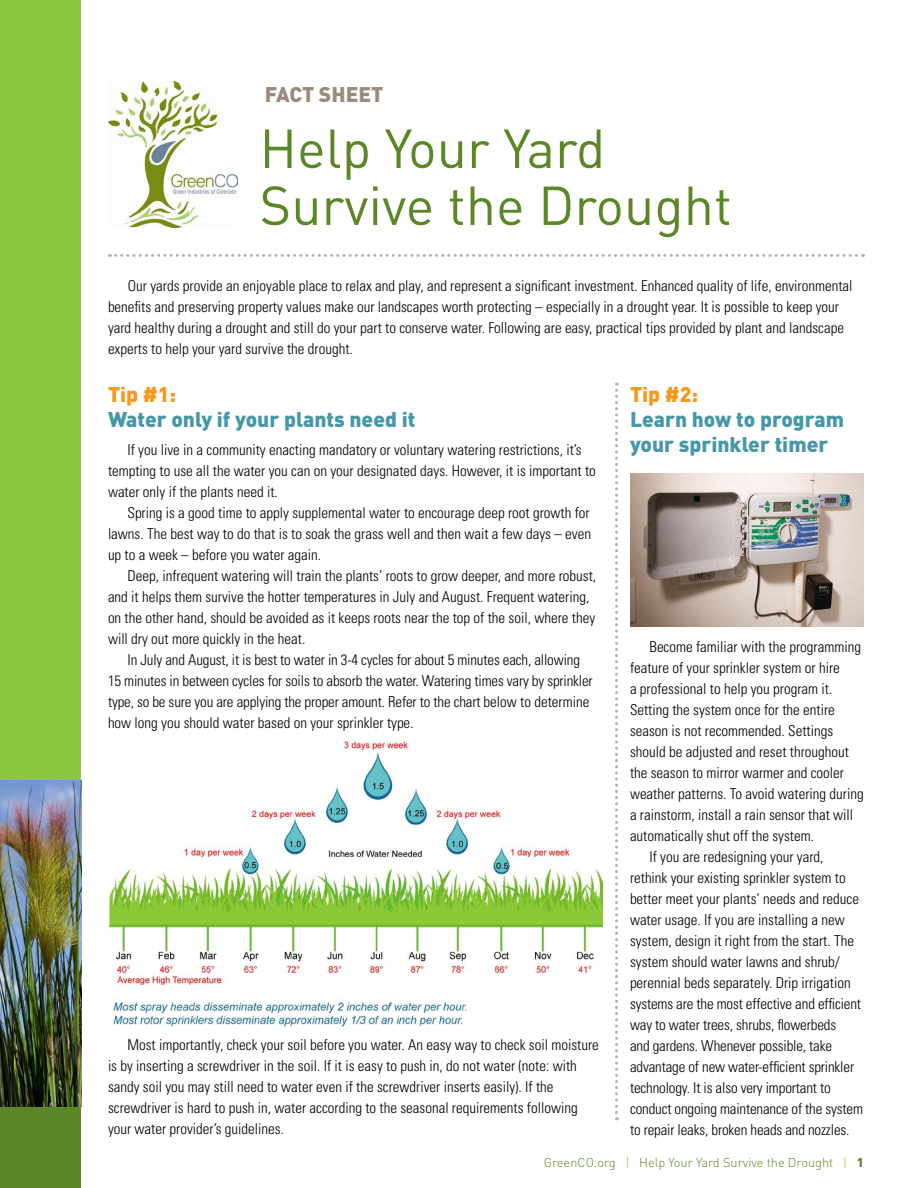
<style>
.page{position:relative;width:918px;height:1188px;background:#fff}
.page>*{position:absolute;margin:0;border:0;box-sizing:border-box;transform-origin:0 0}
.t1{font:54px/57px "DIN";color:#5c8727}
.t2{font:900 21px/25.2px "DIN";color:#4697a8}
.t3{font:900 21px "DIN";color:#f8971d}
.t4{font:900 21px "DIN";color:#9a8b7d}
.t5{font:300 condensed 15px/21px "Univers";color:#000}
.t6{font:300 12.75px "DIN";color:#5c8727}
.s1{color:#f8971d}
.s2{font-weight:900}
</style>
<div class="page">
<div style="left:0;top:0;width:81px;height:1107px;background:#8dc63f"></div>
<img style="left:108px;top:81px;width:130px;height:146px">
<svg style="left:615px;top:383px;width:3px;height:737px"></svg>
<img style="left:630px;top:473px;width:234px;height:154px">
<svg style="left:110px;top:254px;width:746px;height:3px"></svg>
<div style="left:0;top:1107px;width:81px;height:81px;background:#5c8727"></div>
<img style="left:0;top:780px;width:81px;height:327px">
<img style="left:108px;top:740px;width:495px;height:287px">
<h2 class="t4" style="left:265px;top:80px;width:120px">FACT SHEET</h2>
<h1 class="t1" style="left:260px;top:119px;width:474px">Help Your Yard<br>Survive the Drought</h1>
<p class="t5" style="left:108px;top:275px;width:746px;text-indent:20px">Our yards provide an enjoyable place to relax and play, and represent a significant investment. Enhanced quality of life, environmental benefits and preserving property values make our landscapes worth protecting – especially in a drought year. It is possible to keep your yard healthy during a drought and still do your part to conserve water. Following are easy, practical tips provided by plant and landscape experts to help your yard survive the drought.</p>
<h2 class="t3" style="left:108px;top:380px;width:70px">Tip #1:</h2>
<h2 class="t2" style="left:108px;top:406px;width:309px">Water only if your plants need it</h2>
<p class="t5" style="left:108px;top:439px;width:489px;text-indent:20px">If you live in a community enacting mandatory or voluntary watering restrictions, it’s tempting to use all the water you can on your designated days. However, it is important to water only if the plants need it.</p>
<p class="t5" style="left:108px;top:502px;width:485px;text-align:justify;text-indent:20px">Spring is a good time to apply supplemental water to encourage deep root growth for lawns. The best way to do that is to soak the grass well and then wait a few days – even up to a week – before you water again.</p>
<p class="t5" style="left:108px;top:565px;width:490px;text-indent:20px">Deep, infrequent watering will train the plants’ roots to grow deeper, and more robust, and it helps them survive the hotter temperatures in July and August. Frequent watering, on the other hand, should be avoided as it keeps roots near the top of the soil, where they will dry out more quickly in the heat.</p>
<p class="t5" style="left:108px;top:649px;width:486px;text-indent:20px">In July and August, it is best to water in 3-4 cycles for about 5 minutes each, allowing 15 minutes in between cycles for soils to absorb the water. Watering times vary by sprinkler type, so be sure you are applying the proper amount. Refer to the chart below to determine how long you should water based on your sprinkler type.</p>
<h2 class="t3" style="left:630px;top:380px;width:70px">Tip #2:</h2>
<h2 class="t2" style="left:630px;top:406px;width:216px">Learn how to program your sprinkler timer</h2>
<p class="t5" style="left:650px;top:636px;width:213px">Become familiar with the programming</p>
<p class="t5" style="left:630px;top:657px;width:211px">feature of your sprinkler system or hire</p>
<p class="t5" style="left:630px;top:678px;width:204px">a professional to help you program it.</p>
<p class="t5" style="left:630px;top:699px;width:206px">Setting the system once for the entire</p>
<p class="t5" style="left:630px;top:720px;width:205px">season is not recommended. Settings</p>
<p class="t5" style="left:630px;top:741px;width:221px">should be adjusted and reset throughout</p>
<p class="t5" style="left:630px;top:762px;width:216px">the season to mirror warmer and cooler</p>
<p class="t5" style="left:630px;top:783px;width:235px">weather patterns. To avoid watering during</p>
<p class="t5" style="left:630px;top:804px;width:225px">a rainstorm, install a rain sensor that will</p>
<p class="t5" style="left:630px;top:825px;width:186px">automatically shut off the system.</p>
<p class="t5" style="left:650px;top:846px;width:176px">If you are redesigning your yard,</p>
<p class="t5" style="left:630px;top:867px;width:217px">rethink your existing sprinkler system to</p>
<p class="t5" style="left:630px;top:888px;width:231px">better meet your plants’ needs and reduce</p>
<p class="t5" style="left:630px;top:909px;width:216px">water usage. If you are installing a new</p>
<p class="t5" style="left:630px;top:930px;width:226px">system, design it right from the start. The</p>
<p class="t5" style="left:630px;top:951px;width:211px">system should water lawns and shrub/</p>
<p class="t5" style="left:630px;top:972px;width:222px">perennial beds separately. Drip irrigation</p>
<p class="t5" style="left:630px;top:993px;width:233px">systems are the most effective and efficient</p>
<p class="t5" style="left:630px;top:1014px;width:208px">way to water trees, shrubs, flowerbeds</p>
<p class="t5" style="left:630px;top:1035px;width:204px">and gardens. Whenever possible, take</p>
<p class="t5" style="left:630px;top:1056px;width:226px">advantage of new water-efficient sprinkler</p>
<p class="t5" style="left:630px;top:1077px;width:202px">technology. It is also very important to</p>
<p class="t5" style="left:630px;top:1098px;width:235px">conduct ongoing maintenance of the system</p>
<p class="t5" style="left:630px;top:1119px;width:221px">to repair leaks, broken heads and nozzles.</p>
<p class="t5" style="left:108px;top:1034px;width:492px;text-indent:20px">Most importantly, check your soil before you water. An easy way to check soil moisture is by inserting a screwdriver in the soil. If it is easy to push in, do not water (note: with sandy soil you may still need to water even if the screwdriver inserts easily). If the screwdriver is hard to push in, water according to the seasonal requirements following your water provider’s guidelines.</p>
<p class="t6" style="left:544px;top:1155px;width:322px">GreenCO.org <span class="s1">|</span> Help Your Yard Survive the Drought <span class="s1">|</span> <span class="s2">1</span></p>
</div>
